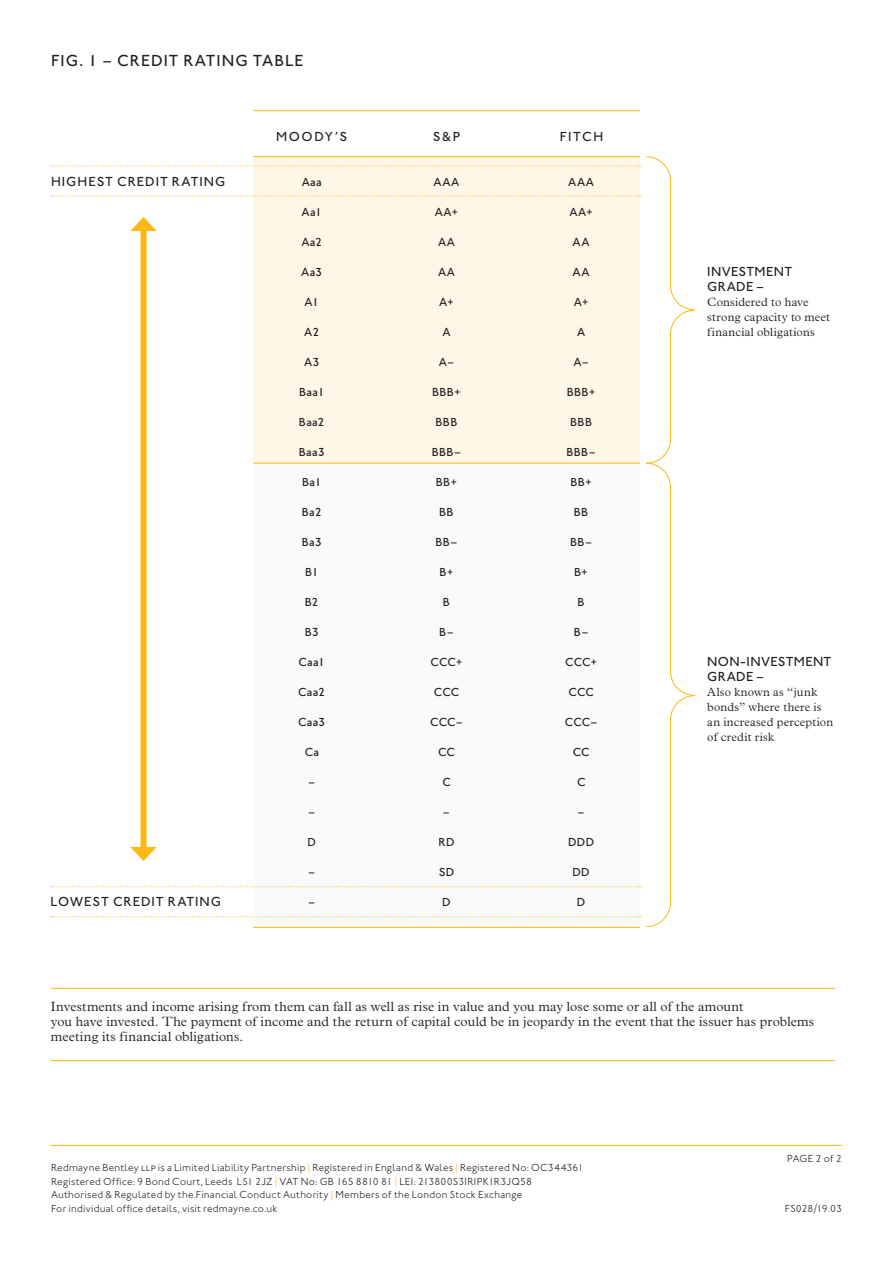
<style>
.page{position:relative;width:893px;height:1263px;background:#fff}
.page>*{position:absolute;margin:0;border:0;box-sizing:border-box;transform-origin:0 0}
.Paragraph_Style_1{font:500 16.5px "Johnston ITC";letter-spacing:.06em;color:#231f20}
.Paragraph_Style_1-2{font:300 13.5px/15px "Plantin";letter-spacing:.01em;color:#231f20}
.Paragraph_Style_1-3{font:500 13.5px "Johnston ITC";letter-spacing:.06em;color:#231f20}
.Paragraph_Style_1-4{font:500 13.5px/15px "Johnston ITC";letter-spacing:.025em;color:#231f20}
.Paragraph_Style_1-5{font:500 12px "Johnston ITC";letter-spacing:.025em;color:#231f20}
.Paragraph_Style_1-6{font:300 12px/15px "Plantin";letter-spacing:.015em;color:#231f20}
.t1{font:300 10.5px "Johnston ITC";letter-spacing:.025em;color:#231f20}
.t2{font:300 10.5px "Johnston ITC";letter-spacing:-.005em;color:#231f20}
.s1{font-family:"Johnston ITC Light SC";font-weight:400}
.s2{color:#fcb814}
</style>
<div class="page">
<hr style="left:253px;top:110px;width:387px;height:1px;background:#fcb814">
<hr style="left:51px;top:988px;width:784px;height:1px;background:#fcb814">
<hr style="left:51px;top:1060px;width:784px;height:1px;background:#fcb814">
<hr style="left:253px;top:927px;width:387px;height:1px;background:#fcb814">
<svg style="left:51px;top:156px;width:644px;height:771px"></svg>
<hr style="left:51px;top:1145px;width:791px;height:1px;background:#fcb814">
<p class="Paragraph_Style_1" style="left:51px;top:51px;width:254px">FIG. 1 – CREDIT RATING TABLE</p>
<p class="Paragraph_Style_1-3" style="left:51px;top:174px;width:176px">HIGHEST CREDIT RATING</p>
<p class="Paragraph_Style_1-3" style="left:51px;top:894px;width:172px">LOWEST CREDIT RATING</p>
<p class="Paragraph_Style_1-3" style="left:276px;top:129px;width:72px">MOODY’S</p>
<p class="Paragraph_Style_1-3" style="left:433px;top:129px;width:29px">S&amp;P</p>
<p class="Paragraph_Style_1-3" style="left:560px;top:129px;width:45px">FITCH</p>
<p class="Paragraph_Style_1-5" style="left:302px;top:175px;width:22px">Aaa</p>
<p class="Paragraph_Style_1-5" style="left:302px;top:205px;width:22px">Aa1</p>
<p class="Paragraph_Style_1-5" style="left:301px;top:235px;width:22px">Aa2</p>
<p class="Paragraph_Style_1-5" style="left:301px;top:265px;width:23px">Aa3</p>
<p class="Paragraph_Style_1-5" style="left:305px;top:295px;width:16px">A1</p>
<p class="Paragraph_Style_1-5" style="left:304px;top:325px;width:17px">A2</p>
<p class="Paragraph_Style_1-5" style="left:304px;top:355px;width:17px">A3</p>
<p class="Paragraph_Style_1-5" style="left:299px;top:385px;width:27px">Baa1</p>
<p class="Paragraph_Style_1-5" style="left:299px;top:415px;width:27px">Baa2</p>
<p class="Paragraph_Style_1-5" style="left:299px;top:445px;width:27px">Baa3</p>
<p class="Paragraph_Style_1-5" style="left:302px;top:475px;width:21px">Ba1</p>
<p class="Paragraph_Style_1-5" style="left:302px;top:505px;width:21px">Ba2</p>
<p class="Paragraph_Style_1-5" style="left:302px;top:535px;width:21px">Ba3</p>
<p class="Paragraph_Style_1-5" style="left:305px;top:565px;width:15px">B1</p>
<p class="Paragraph_Style_1-5" style="left:305px;top:595px;width:15px">B2</p>
<p class="Paragraph_Style_1-5" style="left:305px;top:625px;width:16px">B3</p>
<p class="Paragraph_Style_1-5" style="left:299px;top:655px;width:28px">Caa1</p>
<p class="Paragraph_Style_1-5" style="left:298px;top:685px;width:29px">Caa2</p>
<p class="Paragraph_Style_1-5" style="left:298px;top:715px;width:29px">Caa3</p>
<p class="Paragraph_Style_1-5" style="left:305px;top:745px;width:16px">Ca</p>
<p class="Paragraph_Style_1-5" style="left:308px;top:775px;width:9px">–</p>
<p class="Paragraph_Style_1-5" style="left:308px;top:805px;width:9px">–</p>
<p class="Paragraph_Style_1-5" style="left:308px;top:835px;width:10px">D</p>
<p class="Paragraph_Style_1-5" style="left:308px;top:865px;width:9px">–</p>
<p class="Paragraph_Style_1-5" style="left:308px;top:895px;width:9px">–</p>
<p class="Paragraph_Style_1-5" style="left:434px;top:175px;width:27px">AAA</p>
<p class="Paragraph_Style_1-5" style="left:435px;top:205px;width:25px">AA+</p>
<p class="Paragraph_Style_1-5" style="left:438px;top:235px;width:18px">AA</p>
<p class="Paragraph_Style_1-5" style="left:438px;top:265px;width:18px">AA</p>
<p class="Paragraph_Style_1-5" style="left:439px;top:295px;width:16px">A+</p>
<p class="Paragraph_Style_1-5" style="left:442px;top:325px;width:10px">A</p>
<p class="Paragraph_Style_1-5" style="left:439px;top:355px;width:17px">A–</p>
<p class="Paragraph_Style_1-5" style="left:432px;top:385px;width:30px">BBB+</p>
<p class="Paragraph_Style_1-5" style="left:435px;top:415px;width:23px">BBB</p>
<p class="Paragraph_Style_1-5" style="left:432px;top:445px;width:31px">BBB–</p>
<p class="Paragraph_Style_1-5" style="left:436px;top:475px;width:23px">BB+</p>
<p class="Paragraph_Style_1-5" style="left:439px;top:505px;width:16px">BB</p>
<p class="Paragraph_Style_1-5" style="left:435px;top:535px;width:23px">BB–</p>
<p class="Paragraph_Style_1-5" style="left:440px;top:565px;width:15px">B+</p>
<p class="Paragraph_Style_1-5" style="left:443px;top:595px;width:9px">B</p>
<p class="Paragraph_Style_1-5" style="left:439px;top:625px;width:16px">B–</p>
<p class="Paragraph_Style_1-5" style="left:430px;top:655px;width:33px">CCC+</p>
<p class="Paragraph_Style_1-5" style="left:434px;top:685px;width:27px">CCC</p>
<p class="Paragraph_Style_1-5" style="left:430px;top:715px;width:34px">CCC–</p>
<p class="Paragraph_Style_1-5" style="left:438px;top:745px;width:18px">CC</p>
<p class="Paragraph_Style_1-5" style="left:442px;top:775px;width:10px">C</p>
<p class="Paragraph_Style_1-5" style="left:443px;top:805px;width:9px">–</p>
<p class="Paragraph_Style_1-5" style="left:438px;top:835px;width:18px">RD</p>
<p class="Paragraph_Style_1-5" style="left:439px;top:865px;width:17px">SD</p>
<p class="Paragraph_Style_1-5" style="left:442px;top:895px;width:10px">D</p>
<p class="Paragraph_Style_1-5" style="left:568px;top:175px;width:27px">AAA</p>
<p class="Paragraph_Style_1-5" style="left:569px;top:205px;width:25px">AA+</p>
<p class="Paragraph_Style_1-5" style="left:573px;top:235px;width:18px">AA</p>
<p class="Paragraph_Style_1-5" style="left:573px;top:265px;width:18px">AA</p>
<p class="Paragraph_Style_1-5" style="left:574px;top:295px;width:16px">A+</p>
<p class="Paragraph_Style_1-5" style="left:577px;top:325px;width:10px">A</p>
<p class="Paragraph_Style_1-5" style="left:573px;top:355px;width:17px">A–</p>
<p class="Paragraph_Style_1-5" style="left:567px;top:385px;width:30px">BBB+</p>
<p class="Paragraph_Style_1-5" style="left:570px;top:415px;width:23px">BBB</p>
<p class="Paragraph_Style_1-5" style="left:566px;top:445px;width:31px">BBB–</p>
<p class="Paragraph_Style_1-5" style="left:570px;top:475px;width:23px">BB+</p>
<p class="Paragraph_Style_1-5" style="left:574px;top:505px;width:16px">BB</p>
<p class="Paragraph_Style_1-5" style="left:570px;top:535px;width:23px">BB–</p>
<p class="Paragraph_Style_1-5" style="left:574px;top:565px;width:15px">B+</p>
<p class="Paragraph_Style_1-5" style="left:578px;top:595px;width:9px">B</p>
<p class="Paragraph_Style_1-5" style="left:574px;top:625px;width:16px">B–</p>
<p class="Paragraph_Style_1-5" style="left:565px;top:655px;width:33px">CCC+</p>
<p class="Paragraph_Style_1-5" style="left:568px;top:685px;width:27px">CCC</p>
<p class="Paragraph_Style_1-5" style="left:565px;top:715px;width:34px">CCC–</p>
<p class="Paragraph_Style_1-5" style="left:573px;top:745px;width:18px">CC</p>
<p class="Paragraph_Style_1-5" style="left:577px;top:775px;width:10px">C</p>
<p class="Paragraph_Style_1-5" style="left:578px;top:805px;width:9px">–</p>
<p class="Paragraph_Style_1-5" style="left:568px;top:835px;width:28px">DDD</p>
<p class="Paragraph_Style_1-5" style="left:572px;top:865px;width:19px">DD</p>
<p class="Paragraph_Style_1-5" style="left:577px;top:895px;width:10px">D</p>
<p class="Paragraph_Style_1-4" style="left:707px;top:264px;width:86px">INVESTMENT<br>GRADE –</p>
<p class="Paragraph_Style_1-6" style="left:707px;top:295px;width:124px">Considered to have strong capacity to meet financial obligations</p>
<p class="Paragraph_Style_1-4" style="left:707px;top:654px;width:126px">NON-INVESTMENT<br>GRADE –</p>
<p class="Paragraph_Style_1-6" style="left:707px;top:685px;width:127px">Also known as “junk bonds” where there is an increased perception of credit risk</p>
<p class="Paragraph_Style_1-2" style="left:51px;top:999px;width:765px">Investments and income arising from them can fall as well as rise in value and you may lose some or all of the amount<br>you have invested. The payment of income and the return of capital could be in jeopardy in the event that the issuer has problems meeting its financial obligations.</p>
<p class="t1" style="left:787px;top:1152px;width:56px">PAGE 2 of 2</p>
<p class="t1" style="left:51px;top:1162px;width:534px">Redmayne Bentley <span class="s1">llp</span> is a Limited Liability Partnership <span class="s2">|</span> Registered in England &amp; Wales <span class="s2">|</span> Registered No: OC344361</p>
<p class="t1" style="left:51px;top:1175px;width:482px">Registered Office: 9 Bond Court, Leeds LS1 2JZ <span class="s2">|</span> VAT No: GB 165 8810 81 <span class="s2">|</span> LEI: 213800S3IRIPK1R3JQ58</p>
<p class="t1" style="left:51px;top:1189px;width:473px">Authorised &amp; Regulated by the Financial Conduct Authority <span class="s2">|</span> Members of the London Stock Exchange</p>
<p class="t1" style="left:51px;top:1202px;width:228px">For individual office details, visit redmayne.co.uk</p>
<p class="t2" style="left:785px;top:1202px;width:59px">FS028/19.03</p>
</div>
